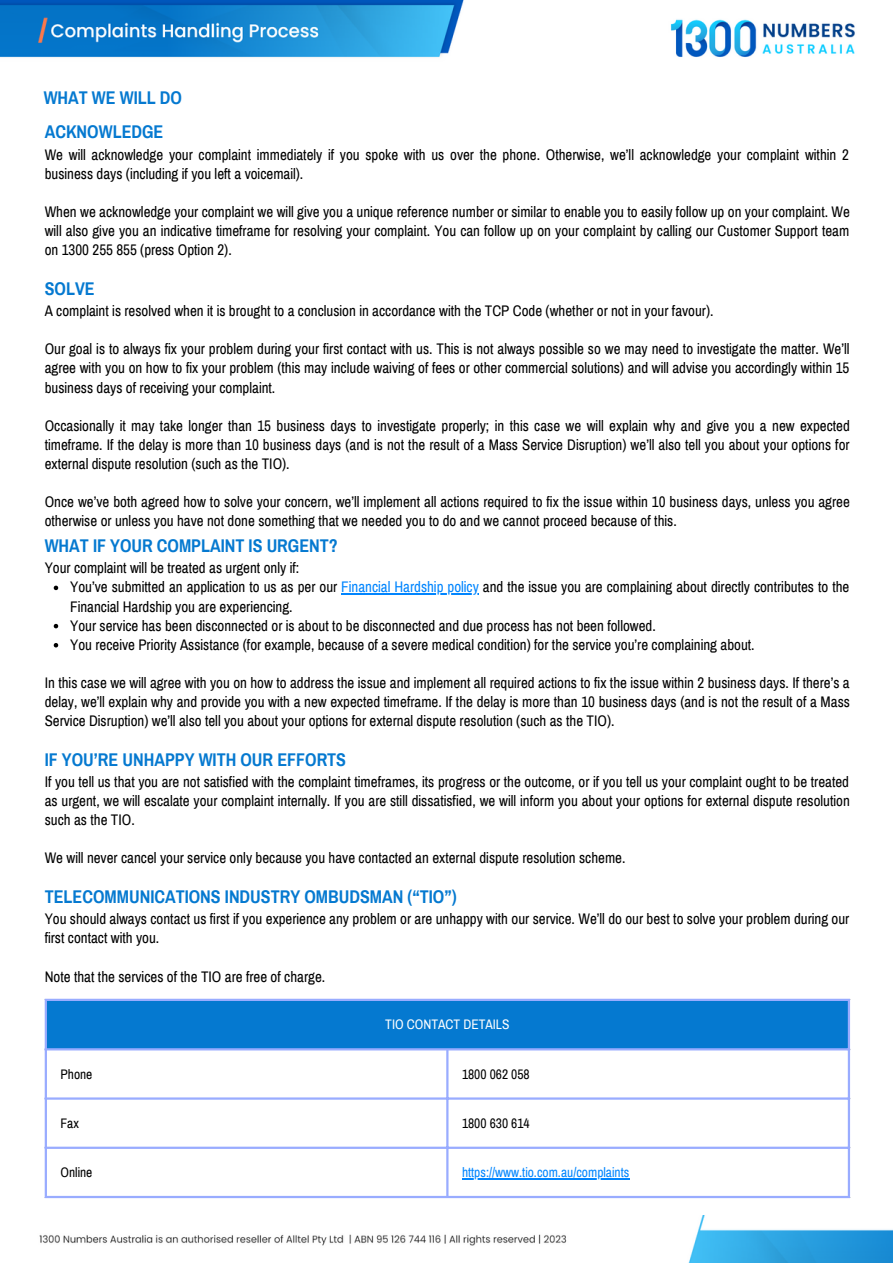
<style>
.page{position:relative;width:893px;height:1264px;background:#fff}
.page>*{position:absolute;margin:0;border:0;box-sizing:border-box;transform-origin:0 0}
.t1{font:700 18px "Archivo Narrow";color:#0579d0}
.t2{font:15px/19px "Archivo Narrow";color:#000;text-align:justify}
.t3{font:13.5px "Archivo Narrow";color:#000}
.t4{font:13.5px "Archivo Narrow";color:#0185fe}
.t5{font:13.5px "Archivo Narrow";color:#fff}
.s1{color:#0185fe}
</style>
<div class="page">
<svg style="left:54px;top:585px;width:4px;height:5px"></svg>
<hr style="left:341px;top:593px;width:138px;height:1px;background:#0185fe">
<svg style="left:54px;top:624px;width:4px;height:4px"></svg>
<svg style="left:54px;top:643px;width:4px;height:4px"></svg>
<div style="left:46px;top:999px;width:803px;height:50px;background:#0579d0"></div>
<hr style="left:462px;top:1178px;width:167px;height:1px;background:#0185fe">
<hr style="left:45px;top:1001px;width:2px;height:194px;background:#99acff">
<hr style="left:446px;top:1050px;width:2px;height:145px;background:#99acff">
<hr style="left:847px;top:1001px;width:3px;height:194px;background:#99acff">
<hr style="left:45px;top:998px;width:805px;height:3px;background:#99acff">
<hr style="left:45px;top:1048px;width:805px;height:2px;background:#99acff">
<hr style="left:45px;top:1097px;width:805px;height:2px;background:#99acff">
<hr style="left:45px;top:1146px;width:805px;height:2px;background:#99acff">
<hr style="left:45px;top:1195px;width:805px;height:3px;background:#99acff">
<img style="left:0;top:0;width:855px;height:58px">
<img style="left:39px;top:1215px;width:853px;height:47px">
<p class="t1" style="left:44px;top:88px;width:140px">WHAT WE WILL DO</p>
<p class="t1" style="left:45px;top:123px;width:120px">ACKNOWLEDGE</p>
<p class="t2" style="left:45px;top:145px;width:805px">We will acknowledge your complaint immediately if you spoke with us over the phone. Otherwise, we’ll acknowledge your complaint within 2 business days (including if you left a voicemail).</p>
<p class="t2" style="left:45px;top:203px;width:806px">When we acknowledge your complaint we will give you a unique reference number or similar to enable you to easily follow up on your complaint. We will also give you an indicative timeframe for resolving your complaint. You can follow up on your complaint by calling our Customer Support team on 1300 255 855 (press Option 2).</p>
<p class="t1" style="left:45px;top:279px;width:51px">SOLVE</p>
<p class="t2" style="left:45px;top:301px;width:670px">A complaint is resolved when it is brought to a conclusion in accordance with the TCP Code (whether or not in your favour).</p>
<p class="t2" style="left:45px;top:340px;width:806px">Our goal is to always fix your problem during your first contact with us. This is not always possible so we may need to investigate the matter. We’ll agree with you on how to fix your problem (this may include waiving of fees or other commercial solutions) and will advise you accordingly within 15 business days of receiving your complaint.</p>
<p class="t2" style="left:45px;top:416px;width:806px">Occasionally it may take longer than 15 business days to investigate properly; in this case we will explain why and give you a new expected timeframe. If the delay is more than 10 business days (and is not the result of a Mass Service Disruption) we’ll also tell you about your options for external dispute resolution (such as the TIO).</p>
<p class="t2" style="left:45px;top:493px;width:806px">Once we’ve both agreed how to solve your concern, we’ll implement all actions required to fix the issue within 10 business days, unless you agree otherwise or unless you have not done something that we needed you to do and we cannot proceed because of this.</p>
<p class="t1" style="left:45px;top:536px;width:295px">WHAT IF YOUR COMPLAINT IS URGENT?</p>
<p class="t2" style="left:45px;top:558px;width:256px">Your complaint will be treated as urgent only if:</p>
<p class="t2" style="left:70px;top:578px;width:780px">You’ve submitted an application to us as per our <span class="s1">Financial Hardship policy</span> and the issue you are complaining about directly contributes to the<br>Financial Hardship you are experiencing.</p>
<p class="t2" style="left:70px;top:616px;width:587px">Your service has been disconnected or is about to be disconnected and due process has not been followed.</p>
<p class="t2" style="left:70px;top:635px;width:686px">You receive Priority Assistance (for example, because of a severe medical condition) for the service you’re complaining about.</p>
<p class="t2" style="left:45px;top:673px;width:806px">In this case we will agree with you on how to address the issue and implement all required actions to fix the issue within 2 business days. If there’s a delay, we’ll explain why and provide you with a new expected timeframe. If the delay is more than 10 business days (and is not the result of a Mass Service Disruption) we’ll also tell you about your options for external dispute resolution (such as the TIO).</p>
<p class="t1" style="left:45px;top:749px;width:303px">IF YOU’RE UNHAPPY WITH OUR EFFORTS</p>
<p class="t2" style="left:45px;top:772px;width:806px">If you tell us that you are not satisfied with the complaint timeframes, its progress or the outcome, or if you tell us your complaint ought to be treated as urgent, we will escalate your complaint internally. If you are still dissatisfied, we will inform you about your options for external dispute resolution such as the TIO.</p>
<p class="t2" style="left:45px;top:848px;width:582px">We will never cancel your service only because you have contacted an external dispute resolution scheme.</p>
<p class="t1" style="left:45px;top:887px;width:413px">TELECOMMUNICATIONS INDUSTRY OMBUDSMAN (“TIO”)</p>
<p class="t2" style="left:45px;top:909px;width:806px">You should always contact us first if you experience any problem or are unhappy with our service. We’ll do our best to solve your problem during our first contact with you.</p>
<p class="t2" style="left:45px;top:966px;width:282px">Note that the services of the TIO are free of charge.</p>
<p class="t5" style="left:385px;top:1017px;width:126px">TIO CONTACT DETAILS</p>
<p class="t3" style="left:60px;top:1066px;width:33px">Phone</p>
<p class="t3" style="left:462px;top:1066px;width:69px">1800 062 058</p>
<p class="t3" style="left:60px;top:1115px;width:20px">Fax</p>
<p class="t3" style="left:462px;top:1115px;width:69px">1800 630 614</p>
<p class="t3" style="left:60px;top:1165px;width:33px">Online</p>
<p class="t4" style="left:462px;top:1165px;width:169px">https://www.tio.com.au/complaints</p>
</div>
